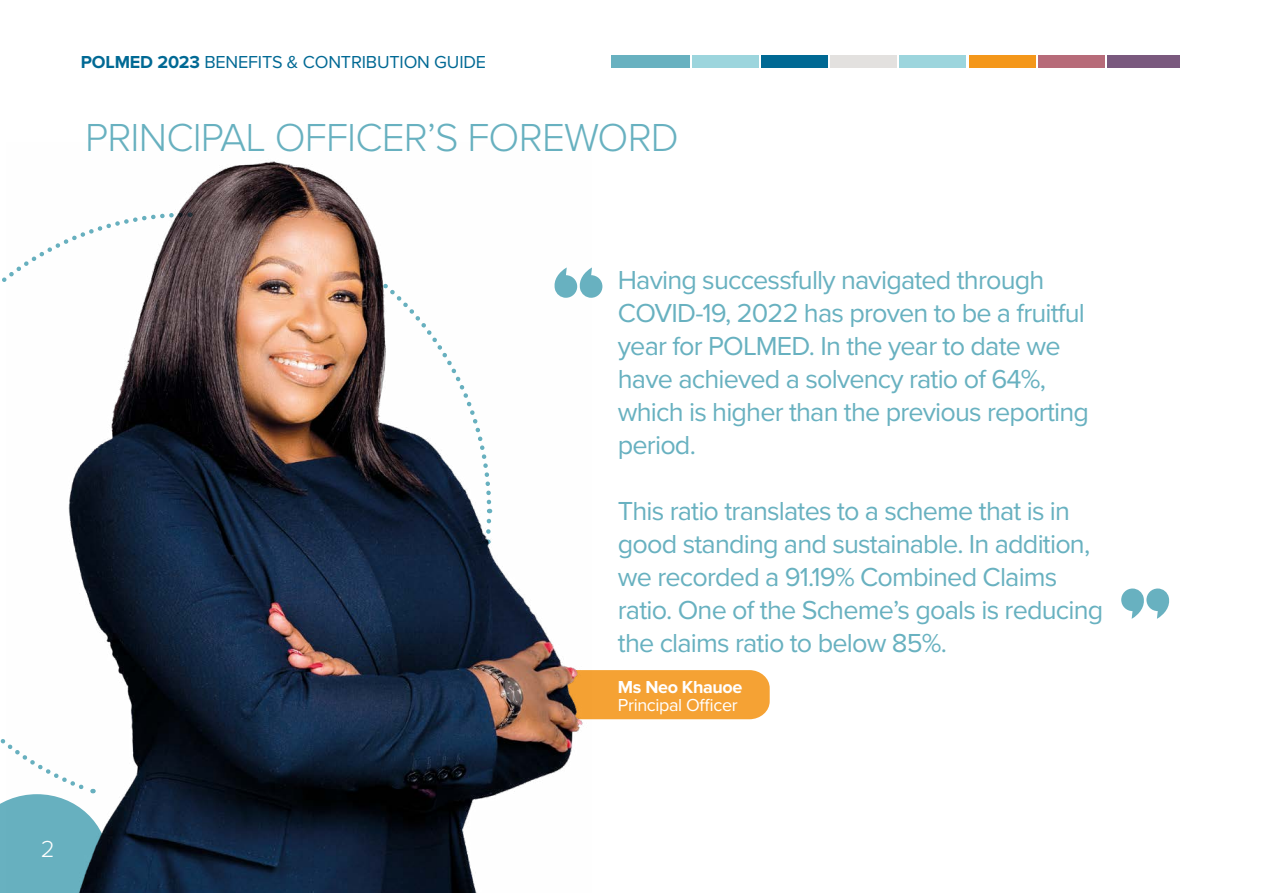
<style>
.page{position:relative;width:1263px;height:893px;background:#fff}
.page>*{position:absolute;margin:0;border:0;box-sizing:border-box;transform-origin:0 0}
.t1{font:300 40.5px "Proxima Nova";letter-spacing:-.02em;color:#68b1c0}
.t2{font:27px/33px "Proxima Nova";letter-spacing:-.03em;color:#68b1c0}
.t3{font:300 24px "Proxima Nova";color:#fff}
.t4{font:18px "Proxima Nova";letter-spacing:-.01em;color:#006994}
.t5{font:18px "Proxima Nova";letter-spacing:-.02em;color:#fff}
.t6{font:700 18px "Proxima Nova";letter-spacing:-.02em;color:#fff}
.s1{font-weight:700}
</style>
<div class="page">
<div style="left:591px;top:670px;width:179px;height:49px;background:#f5a234"></div>
<div style="left:611px;top:55px;width:78px;height:13px;background:#68b1c0"></div>
<div style="left:692px;top:55px;width:66px;height:13px;background:#9cd5dd"></div>
<div style="left:761px;top:55px;width:67px;height:13px;background:#006994"></div>
<div style="left:830px;top:55px;width:67px;height:13px;background:#e3e1df"></div>
<div style="left:900px;top:55px;width:66px;height:13px;background:#9cd5dd"></div>
<div style="left:969px;top:55px;width:66px;height:13px;background:#f4971a"></div>
<div style="left:1038px;top:55px;width:67px;height:13px;background:#b76b79"></div>
<div style="left:1107px;top:55px;width:73px;height:13px;background:#7a597e"></div>
<img style="left:108px;top:161px;width:483px;height:732px">
<svg style="left:553px;top:267px;width:49px;height:31px"></svg>
<svg style="left:1121px;top:588px;width:49px;height:31px"></svg>
<svg style="left:2px;top:210px;width:183px;height:301px"></svg>
<svg style="left:0;top:509px;width:108px;height:384px"></svg>
<svg style="left:365px;top:268px;width:129px;height:276px"></svg>
<p class="t4" style="left:81px;top:49px;width:407px"><span class="s1">POLMED 2023</span> BENEFITS &amp; CONTRIBUTION GUIDE</p>
<h1 class="t1" style="left:85px;top:114px;width:595px">PRINCIPAL OFFICER’S FOREWORD</h1>
<p class="t2" style="left:618px;top:262px;width:473px">Having successfully navigated through COVID-19, 2022 has proven to be a fruitful year for POLMED. In the year to date we have achieved a solvency ratio of 64%, which is higher than the previous reporting period.</p>
<p class="t2" style="left:618px;top:493px;width:487px">This ratio translates to a scheme that is in good standing and sustainable. In addition, we recorded a 91.19% Combined Claims ratio. One of the Scheme’s goals is reducing the claims ratio to below 85%.</p>
<p class="t6" style="left:618px;top:676px;width:126px">Ms Neo Khauoe</p>
<p class="t5" style="left:618px;top:691px;width:121px">Principal Officer</p>
<p class="t3" style="left:41px;top:836px;width:15px">2</p>
</div>
